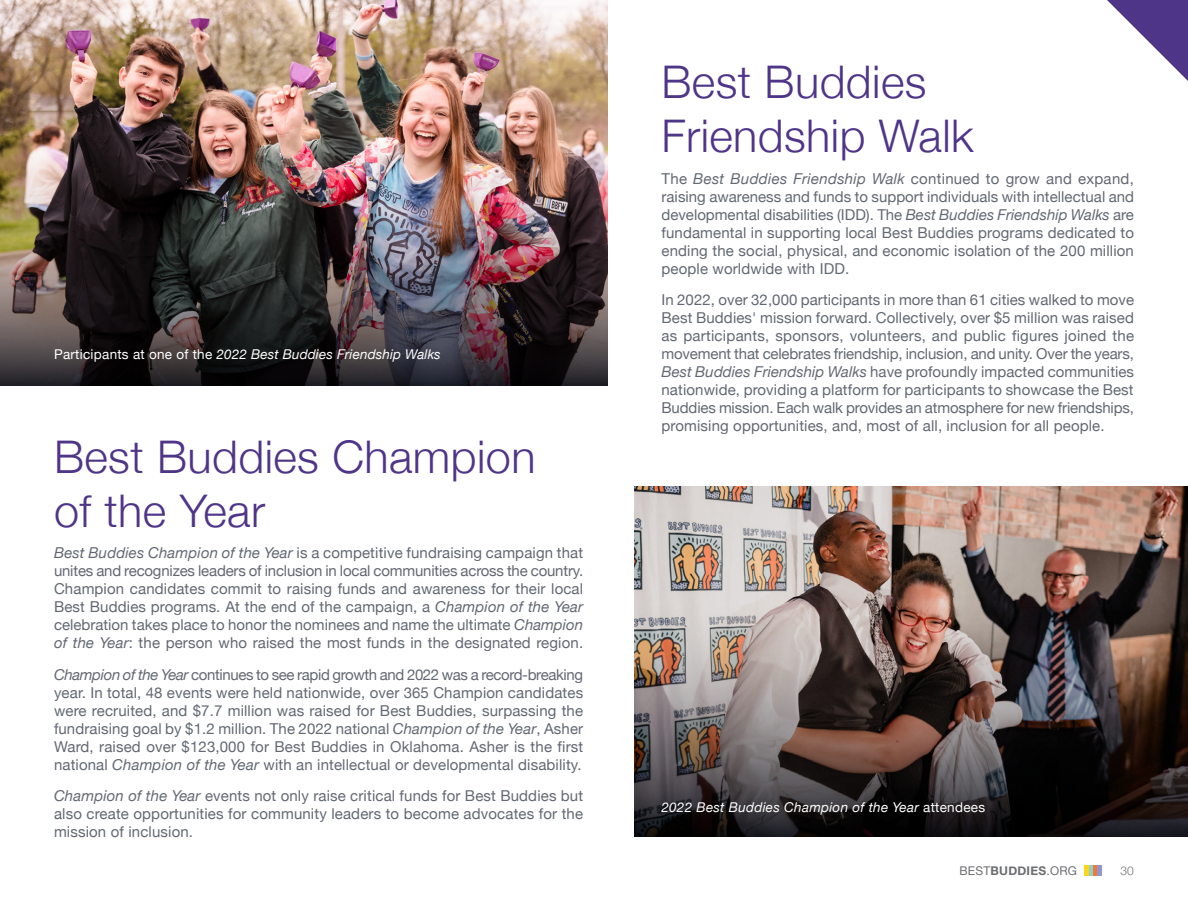
<style>
.page{position:relative;width:1188px;height:918px;background:#fff}
.page>*{position:absolute;margin:0;border:0;box-sizing:border-box;transform-origin:0 0}
.Body_Reg_50_black_10pt_Left_Space_B{font:300 45px/54px "Helvetica Neue";letter-spacing:.01em;color:#4f3588}
.Body_Reg_50_black_10pt_Left_Space_B-2{font:15px/18px "Helvetica Neue";letter-spacing:.01em;color:#626873;text-align:justify}
.Captions_Reg_White_9pt_Left{font:italic 13.5px "Helvetica Neue";letter-spacing:.01em;color:#fff}
.t1{font:12px "Helvetica Neue";letter-spacing:.02em;color:#6c6d70}
.t2{font:300 12px "Helvetica Neue";color:#6c6d70}
.s1{font-style:normal}
.s2{font-style:italic}
.s3{font-weight:700}
</style>
<div class="page">
<img style="left:0;top:0;width:608px;height:156px">
<img style="left:0;top:156px;width:608px;height:230px">
<img style="left:634px;top:486px;width:554px;height:122px">
<img style="left:634px;top:608px;width:554px;height:229px">
<svg style="left:1107px;top:0;width:81px;height:81px"></svg>
<hr style="left:1089px;top:866px;width:4px;height:10px;background:#8fd1c5">
<hr style="left:1093px;top:866px;width:4px;height:10px;background:#f37736">
<hr style="left:1097px;top:866px;width:4px;height:10px;background:#9396ca">
<hr style="left:1085px;top:866px;width:4px;height:10px;background:#fed41d">
<p class="Captions_Reg_White_9pt_Left" style="left:54px;top:346px;width:388px"><span class="s1">Participants at one of the</span> 2022 Best Buddies Friendship Walks</p>
<p class="Body_Reg_50_black_10pt_Left_Space_B" style="left:662px;top:54px;width:314px">Best Buddies<br>Friendship Walk</p>
<p class="Body_Reg_50_black_10pt_Left_Space_B-2" style="left:662px;top:169px;width:474px">The <span class="s2">Best Buddies Friendship Walk</span> continued to grow and expand, raising awareness and funds to support individuals with intellectual and developmental disabilities (IDD). The <span class="s2">Best Buddies Friendship Walks</span> are fundamental in supporting local Best Buddies programs dedicated to ending the social, physical, and economic isolation of the 200 million people worldwide with IDD.</p>
<p class="Body_Reg_50_black_10pt_Left_Space_B-2" style="left:662px;top:291px;width:474px">In 2022, over 32,000 participants in more than 61 cities walked to move Best Buddies' mission forward. Collectively, over $5 million was raised as participants, sponsors, volunteers, and public figures joined the movement that celebrates friendship, inclusion, and unity. Over the years, <span class="s2">Best Buddies Friendship Walks</span> have profoundly impacted communities nationwide, providing a platform for participants to showcase the Best Buddies mission. Each walk provides an atmosphere for new friendships, promising opportunities, and, most of all, inclusion for all people.</p>
<p class="Body_Reg_50_black_10pt_Left_Space_B" style="left:54px;top:429px;width:483px">Best Buddies Champion of the Year</p>
<p class="Body_Reg_50_black_10pt_Left_Space_B-2" style="left:54px;top:543px;width:531px"><span class="s2">Best Buddies Champion of the Year</span> is a competitive fundraising campaign that unites and recognizes leaders of inclusion in local communities across the country.<br>Champion candidates commit to raising funds and awareness for their local Best Buddies programs. At the end of the campaign, a <span class="s2">Champion of the Year </span>celebration takes place to honor the nominees and name the ultimate <span class="s2">Champion of the Year</span>: the person who raised the most funds in the designated region.</p>
<p class="Body_Reg_50_black_10pt_Left_Space_B-2" style="left:54px;top:665px;width:531px"><span class="s2">Champion of the Year</span> continues to see rapid growth and 2022 was a record-breaking year. In total, 48 events were held nationwide, over 365 Champion candidates were recruited, and $7.7 million was raised for Best Buddies, surpassing the fundraising goal by $1.2 million. The 2022 national <span class="s2">Champion of the Year</span>, Asher Ward, raised over $123,000 for Best Buddies in Oklahoma. Asher is the first national <span class="s2">Champion of the Year</span> with an intellectual or developmental disability.</p>
<p class="Body_Reg_50_black_10pt_Left_Space_B-2" style="left:54px;top:786px;width:531px"><span class="s2">Champion of the Year</span> events not only raise critical funds for Best Buddies but also create opportunities for community leaders to become advocates for the mission of inclusion.</p>
<p class="Captions_Reg_White_9pt_Left" style="left:661px;top:799px;width:325px">2022 Best Buddies Champion of the Year <span class="s1">attendees</span></p>
<p class="t1" style="left:959px;top:864px;width:119px">BEST<span class="s3">BUDDIES</span>.ORG</p>
<p class="t2" style="left:1121px;top:864px;width:15px">30</p>
</div>
